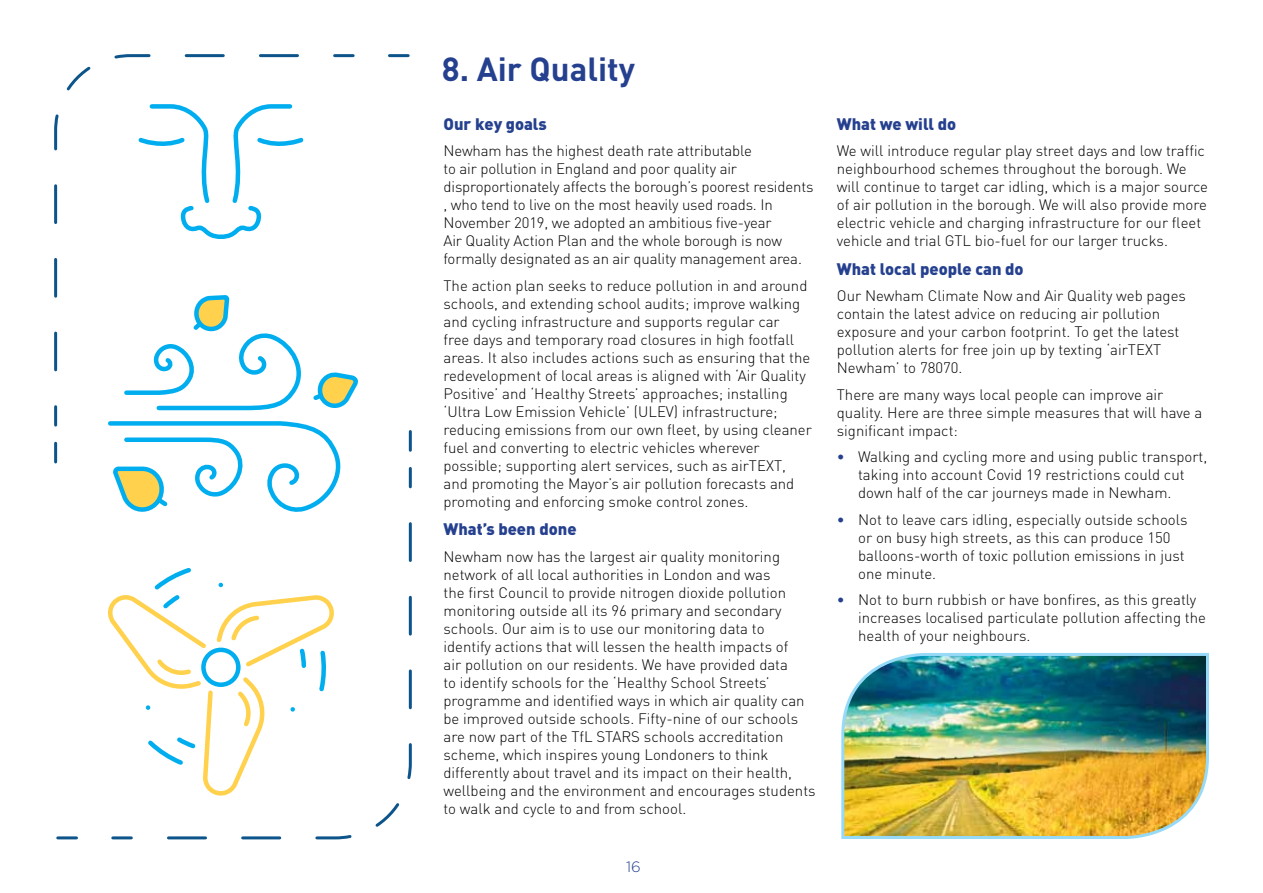
<style>
.page{position:relative;width:1263px;height:893px;background:#fff}
.page>*{position:absolute;margin:0;border:0;box-sizing:border-box;transform-origin:0 0}
.t1{font:700 33px "DIN";color:#25408f}
.t2{font:900 16.5px "DIN";color:#25408f}
.t3{font:300 15px/18px "DIN";color:#000}
.t4{font:300 15px "Gotham";color:#25408f}
.s1{font-weight:400;color:#25408f}
</style>
<div class="page">
<img style="left:841px;top:653px;width:368px;height:186px">
<svg style="left:124px;top:377px;width:234px;height:88px"></svg>
<hr style="left:389px;top:54px;width:19px;height:3px;background:#0d548a">
<svg style="left:54px;top:54px;width:302px;height:374px"></svg>
<hr style="left:54px;top:443px;width:3px;height:19px;background:#0d548a">
<hr style="left:58px;top:836px;width:18px;height:3px;background:#0d548a">
<svg style="left:110px;top:465px;width:302px;height:375px"></svg>
<hr style="left:409px;top:431px;width:3px;height:19px;background:#0d548a">
<h1 class="t1" style="left:442px;top:48px;width:195px">8. Air Quality</h1>
<p class="t2" style="left:443px;top:113px;width:105px">Our key goals</p>
<p class="t3" style="left:443px;top:142px;width:371px">Newham has the highest death rate attributable<br>to air pollution in England and poor quality air disproportionately affects the borough’s poorest residents , who tend to live on the most heavily used roads. In November 2019, we adopted an ambitious five-year<br>Air Quality Action Plan and the whole borough is now formally designated as an air quality management area.</p>
<p class="t3" style="left:443px;top:276px;width:370px">The action plan seeks to reduce pollution in and around schools, and extending school audits; improve walking and cycling infrastructure and supports regular car<br>free days and temporary road closures in high footfall areas. It also includes actions such as ensuring that the redevelopment of local areas is aligned with ‘Air Quality Positive’ and ‘Healthy Streets’ approaches; installing ‘Ultra Low Emission Vehicle’ (ULEV) infrastructure; reducing emissions from our own fleet, by using cleaner fuel and converting to electric vehicles wherever possible; supporting alert services, such as airTEXT, and promoting the Mayor’s air pollution forecasts and promoting and enforcing smoke control zones.</p>
<p class="t2" style="left:443px;top:518px;width:135px">What’s been done</p>
<p class="t3" style="left:443px;top:547px;width:374px">Newham now has the largest air quality monitoring network of all local authorities in London and was<br>the first Council to provide nitrogen dioxide pollution monitoring outside all its 96 primary and secondary schools. Our aim is to use our monitoring data to identify actions that will lessen the health impacts of<br>air pollution on our residents. We have provided data<br>to identify schools for the ‘Healthy School Streets’ programme and identified ways in which air quality can be improved outside schools. Fifty-nine of our schools are now part of the TfL STARS schools accreditation scheme, which inspires young Londoners to think differently about travel and its impact on their health, wellbeing and the environment and encourages students to walk and cycle to and from school.</p>
<p class="t4" style="left:626px;top:859px;width:16px">16</p>
<p class="t2" style="left:837px;top:113px;width:121px">What we will do</p>
<p class="t3" style="left:837px;top:142px;width:373px">We will introduce regular play street days and low traffic neighbourhood schemes throughout the borough. We will continue to target car idling, which is a major source of air pollution in the borough. We will also provide more electric vehicle and charging infrastructure for our fleet vehicle and trial GTL bio-fuel for our larger trucks.</p>
<p class="t2" style="left:837px;top:258px;width:188px">What local people can do</p>
<p class="t3" style="left:837px;top:287px;width:351px">Our Newham Climate Now and Air Quality web pages contain the latest advice on reducing air pollution exposure and your carbon footprint. To get the latest pollution alerts for free join up by texting ‘airTEXT Newham’ to 78070.</p>
<p class="t3" style="left:837px;top:385px;width:367px">There are many ways local people can improve air quality. Here are three simple measures that will have a significant impact:</p>
<p class="t3" style="left:858px;top:448px;width:351px;text-indent:-21px"><span class="s1">•</span> Walking and cycling more and using public transport, taking into account Covid 19 restrictions could cut down half of the car journeys made in Newham.</p>
<p class="t3" style="left:858px;top:510px;width:331px;text-indent:-21px"><span class="s1">•</span> Not to leave cars idling, especially outside schools or on busy high streets, as this can produce 150 balloons-worth of toxic pollution emissions in just one minute.</p>
<p class="t3" style="left:858px;top:591px;width:349px;text-indent:-21px"><span class="s1">•</span> Not to burn rubbish or have bonfires, as this greatly increases localised particulate pollution affecting the health of your neighbours.</p>
</div>
